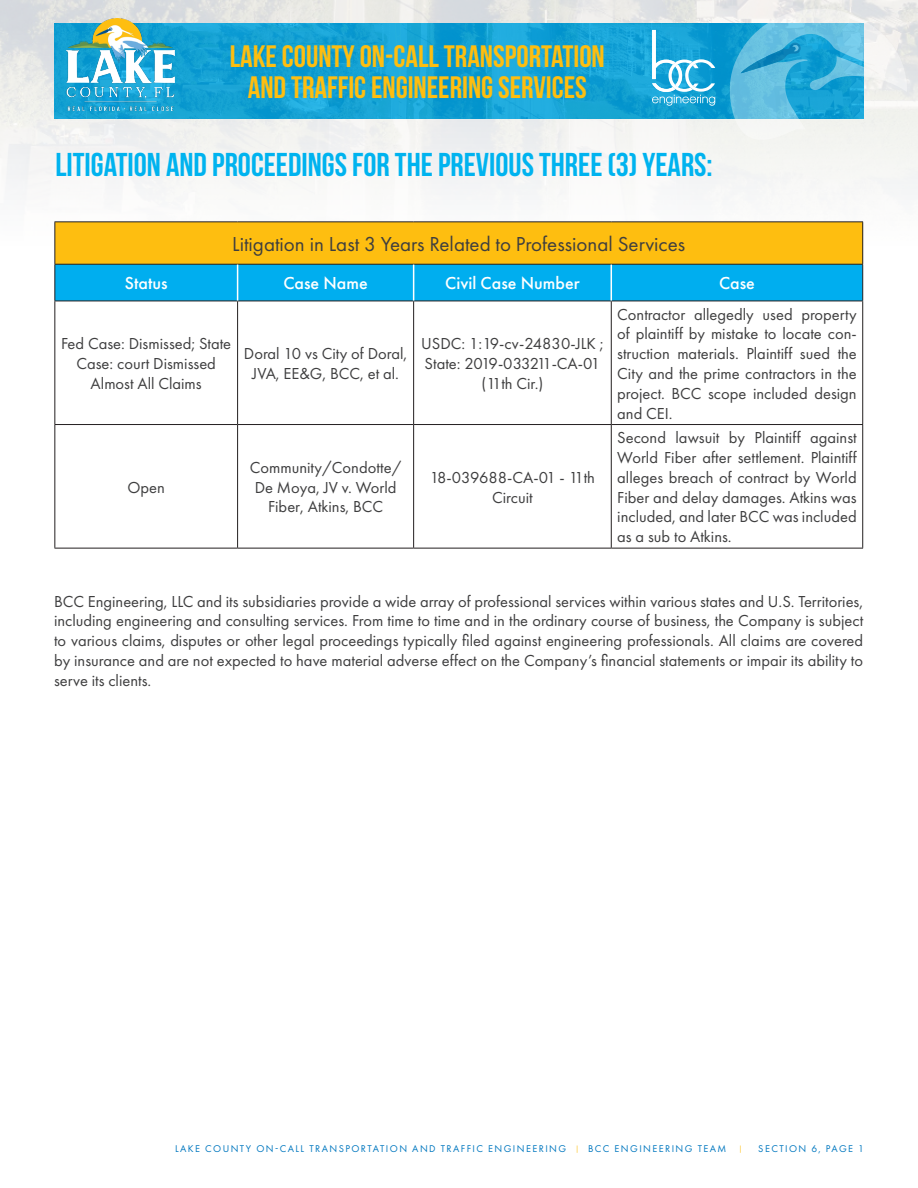
<style>
.page{position:relative;width:918px;height:1188px;background:#fff}
.page>*{position:absolute;margin:0;border:0;box-sizing:border-box;transform-origin:0 0}
.t1{font:700 33px "Bebas Neue";color:#00b3ef}
.t2{font:700 30.9px/30.9px "Bebas Neue";color:#febe10;text-align:center}
.t3{font:21px "Futura PT";color:#3e3e3f}
.t4{font:500 18px "Futura PT";color:#fff}
.t5{font:16.5px/19.8px "Futura PT";color:#3e3e3f;text-align:center}
.t6{font:10.2px "Futura PT";letter-spacing:.14em;color:#0177bf}
.s1{font-size:7.35px;color:#febe10}
</style>
<div class="page">
<img style="left:0;top:0;width:918px;height:291px">
<img style="left:55px;top:24px;width:674px;height:95px">
<svg style="left:729px;top:7px;width:178px;height:134px"></svg>
<img style="left:66px;top:18px;width:108px;height:93px">
<svg style="left:652px;top:30px;width:63px;height:76px;background:#44b4de"></svg>
<div style="left:55px;top:222px;width:808px;height:42px;background:#febe10"></div>
<div style="left:55px;top:265px;width:807px;height:36px;background:#00aeef"></div>
<hr style="left:54px;top:221px;width:184px;height:1px;background:#231f20">
<hr style="left:54px;top:222px;width:1px;height:42px;background:#231f20">
<hr style="left:238px;top:221px;width:176px;height:1px;background:#231f20">
<hr style="left:414px;top:221px;width:197px;height:1px;background:#231f20">
<hr style="left:611px;top:221px;width:252px;height:1px;background:#231f20">
<hr style="left:862px;top:222px;width:1px;height:42px;background:#231f20">
<hr style="left:54px;top:264px;width:184px;height:1px;background:#231f20">
<hr style="left:54px;top:265px;width:1px;height:36px;background:#231f20">
<hr style="left:238px;top:264px;width:176px;height:1px;background:#231f20">
<hr style="left:414px;top:264px;width:197px;height:1px;background:#231f20">
<hr style="left:611px;top:264px;width:252px;height:1px;background:#231f20">
<hr style="left:862px;top:265px;width:1px;height:36px;background:#231f20">
<hr style="left:54px;top:301px;width:184px;height:1px;background:#231f20">
<hr style="left:54px;top:301px;width:1px;height:123px;background:#231f20">
<hr style="left:238px;top:301px;width:176px;height:1px;background:#231f20">
<hr style="left:237px;top:301px;width:1px;height:123px;background:#231f20">
<hr style="left:414px;top:301px;width:197px;height:1px;background:#231f20">
<hr style="left:413px;top:301px;width:1px;height:123px;background:#231f20">
<hr style="left:611px;top:301px;width:252px;height:1px;background:#231f20">
<hr style="left:611px;top:301px;width:1px;height:123px;background:#231f20">
<hr style="left:862px;top:301px;width:1px;height:123px;background:#231f20">
<hr style="left:54px;top:424px;width:184px;height:1px;background:#231f20">
<hr style="left:54px;top:425px;width:1px;height:123px;background:#231f20">
<hr style="left:238px;top:424px;width:176px;height:1px;background:#231f20">
<hr style="left:237px;top:425px;width:1px;height:123px;background:#231f20">
<hr style="left:414px;top:424px;width:197px;height:1px;background:#231f20">
<hr style="left:413px;top:425px;width:1px;height:123px;background:#231f20">
<hr style="left:611px;top:424px;width:252px;height:1px;background:#231f20">
<hr style="left:611px;top:425px;width:1px;height:123px;background:#231f20">
<hr style="left:862px;top:425px;width:1px;height:123px;background:#231f20">
<hr style="left:54px;top:548px;width:184px;height:1px;background:#231f20">
<hr style="left:238px;top:548px;width:176px;height:1px;background:#231f20">
<hr style="left:414px;top:548px;width:197px;height:1px;background:#231f20">
<hr style="left:611px;top:548px;width:252px;height:1px;background:#231f20">
<hr style="left:237px;top:265px;width:1px;height:36px;background:#fff">
<hr style="left:413px;top:265px;width:1px;height:36px;background:#fff">
<hr style="left:611px;top:265px;width:1px;height:36px;background:#fff">
<h2 class="t2" style="left:230px;top:40px;width:377px">LAKE COUNTY ON-CALL TRANSPORTATION<br>AND TRAFFIC ENGINEERING SERVICES</h2>
<p class="t1" style="left:55px;top:146px;width:659px">LITIGATION AND PROCEEDINGS FOR THE PREVIOUS THREE (3) YEARS:</p>
<p class="t3" style="left:232px;top:232px;width:455px">Litigation in Last 3 Years Related to Professional Services</p>
<p class="t4" style="left:125px;top:273px;width:44px">Status</p>
<p class="t4" style="left:283px;top:273px;width:86px">Case Name</p>
<p class="t4" style="left:445px;top:273px;width:136px">Civil Case Number</p>
<p class="t4" style="left:719px;top:273px;width:37px">Case</p>
<p class="t5" style="left:61px;top:334px;width:172px">Fed Case: Dismissed; State<br>Case: court Dismissed<br>Almost All Claims</p>
<p class="t5" style="left:244px;top:344px;width:165px">Doral 10 vs City of Doral,<br>JVA, EE&amp;G, BCC, et al.</p>
<p class="t5" style="left:421px;top:334px;width:184px">USDC: 1:19-cv-24830-JLK ;<br>State: 2019-033211-CA-01 (11th Cir.)</p>
<p class="t5" style="left:127px;top:477px;width:39px">Open</p>
<p class="t5" style="left:250px;top:457px;width:153px">Community/Condotte/<br>De Moya, JV v. World<br>Fiber, Atkins, BCC</p>
<p class="t5" style="left:430px;top:467px;width:167px">18-039688-CA-01 - 11th<br>Circuit</p>
<p class="t5" style="left:617px;top:304px;width:241px;text-align:justify">Contractor allegedly used property of plaintiff by mistake to locate con&shy;struction materials. Plaintiff sued the City and the prime contractors in the project. BCC scope included design and CEI.</p>
<p class="t5" style="left:617px;top:428px;width:241px;text-align:justify">Second lawsuit by Plaintiff against World Fiber after settlement. Plaintiff alleges breach of contract by World Fiber and delay damages. Atkins was included, and later BCC was included as a sub to Atkins.</p>
<p class="t5" style="left:54px;top:591px;width:811px;text-align:justify">BCC Engineering, LLC and its subsidiaries provide a wide array of professional services within various states and U.S. Territories, including engineering and consulting services. From time to time and in the ordinary course of business, the Company is subject to various claims, disputes or other legal proceedings typically filed against engineering professionals. All claims are covered by insurance and are not expected to have material adverse effect on the Company’s financial statements or impair its ability to serve its clients.</p>
<p class="t6" style="left:175px;top:1143px;width:393px">LAKE COUNTY ON-CALL TRANSPORTATION AND TRAFFIC ENGINEERING</p>
<p class="t6" style="left:576px;top:1143px;width:168px"><span class="s1">|</span> BCC ENGINEERING TEAM <span class="s1">|</span></p>
<p class="t6" style="left:758px;top:1143px;width:107px">SECTION 6, PAGE 1</p>
</div>
